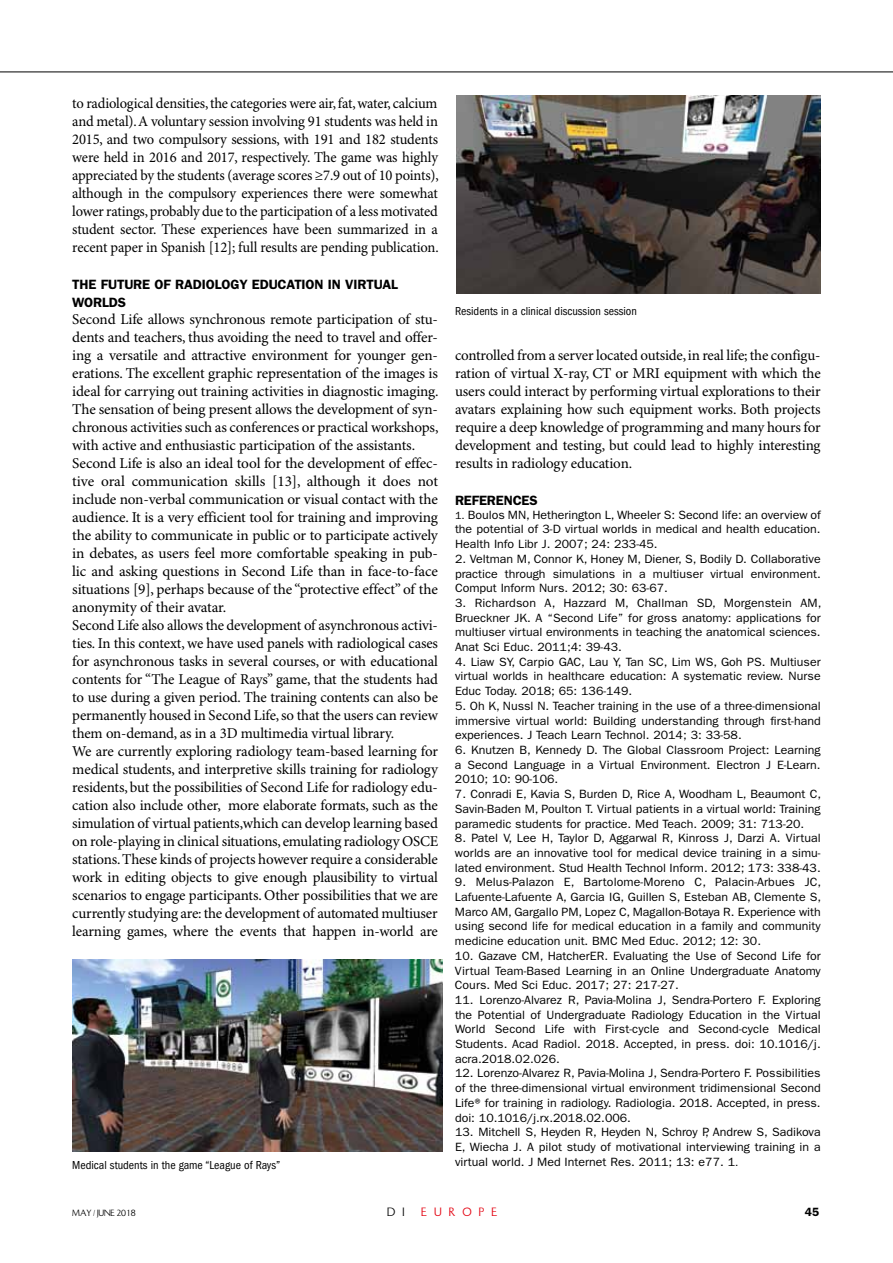
<style>
.page{position:relative;width:893px;height:1263px;background:#fff}
.page>*{position:absolute;margin:0;border:0;box-sizing:border-box;transform-origin:0 0}
.t1{font:15px/18px "Minion Pro";letter-spacing:-.01em;color:#000;text-align:justify}
.t2{font:600 13.5px/18px "ITC Franklin Gothic Std";letter-spacing:-.01em;color:#000}
.t3{font:12px/14.7px "ITC Franklin Gothic Std";color:#000;text-align:justify}
.t4{font:condensed 12px "ITC Franklin Gothic Std";color:#000}
.t5{font:12px "OPTI Susan";letter-spacing:.6em;color:#e3000f}
.t6{font:12px "OPTI Susan";color:#000}
.t7{font:600 12px "ITC Franklin Gothic Std";color:#000}
.t8{font:9px "OPTI Susan";color:#000}
.s1{font-size:10.5px}
</style>
<div class="page">
<hr style="left:0;top:72px;width:893px;height:1px;background:#000">
<img style="left:456px;top:96px;width:365px;height:198px">
<img style="left:72px;top:959px;width:370px;height:192px">
<p class="t1" style="left:72px;top:95px;width:368px">to radiological densities, the categories were air, fat, water, calcium and metal). A voluntary session involving 91 students was held in 2015, and two compulsory sessions, with 191 and 182 students were held in 2016 and 2017, respectively. The game was highly appreciated by the students (average scores ≥7.9 out of 10 points), although in the compulsory experiences there were somewhat lower ratings, probably due to the participation of a less motivated student sector. These experiences have been summarized in a recent paper in Spanish [12]; full results are pending publication.</p>
<p class="t2" style="left:72px;top:275px;width:320px">THE FUTURE OF RADIOLOGY EDUCATION IN VIRTUAL<br>WORLDS</p>
<p class="t1" style="left:72px;top:311px;width:368px;text-align:left">Second Life allows synchronous remote participation of stu&shy;dents and teachers, thus avoiding the need to travel and offer&shy;ing a versatile and attractive environment for younger gen&shy;erations. The excellent graphic representation of the images is ideal for carrying out training activities in diagnostic imaging.<br>The sensation of being present allows the development of syn&shy;chronous activities such as conferences or practical workshops, with active and enthusiastic participation of the assistants.<br>Second Life is also an ideal tool for the development of effec&shy;tive oral communication skills [13], although it does not include non-verbal communication or visual contact with the audience. It is a very efficient tool for training and improving the ability to communicate in public or to participate actively in debates, as users feel more comfortable speaking in pub&shy;lic and asking questions in Second Life than in face-to-face situations [9], perhaps because of the “protective effect” of the anonymity of their avatar.<br>Second Life also allows the development of asynchronous activi&shy;ties. In this context, we have used panels with radiological cases for asynchronous tasks in several courses, or with educational contents for “The League of Rays” game, that the students had to use during a given period. The training contents can also be permanently housed in Second Life, so that the users can review them on-demand, as in a 3D multimedia virtual library.<br>We are currently exploring radiology team-based learning for medical students, and interpretive skills training for radiology residents, but the possibilities of Second Life for radiology edu&shy;cation also include other, more elaborate formats, such as the simulation of virtual patients,which can develop learning based on role-playing in clinical situations, emulating radiology OSCE stations. These kinds of projects however require a considerable work in editing objects to give enough plausibility to virtual scenarios to engage participants. Other possibilities that we are currently studying are: the development of automated multiuser learning games, where the events that happen in-world are</p>
<p class="t4" style="left:455px;top:304px;width:183px">Residents in a clinical discussion session</p>
<p class="t1" style="left:455px;top:347px;width:367px">controlled from a server located outside, in real life; the configu&shy;ration of virtual X-ray, CT or MRI equipment with which the users could interact by performing virtual explorations to their avatars explaining how such equipment works. Both projects require a deep knowledge of programming and many hours for development and testing, but could lead to highly interesting results in radiology education.</p>
<p class="t2" style="left:455px;top:491px;width:83px">REFERENCES</p>
<p class="t3" style="left:455px;top:507px;width:367px"><span class="s1">1.</span> Boulos MN, Hetherington L, Wheeler S: Second life: an overview of the potential of 3-D virtual worlds in medical and health education.<br>Health Info Libr J. 2007; 24: 233-45.</p>
<p class="t3" style="left:455px;top:551px;width:367px">2. Veltman M, Connor K, Honey M, Diener, S, Bodily D. Collaborative practice through simulations in a multiuser virtual environment.<br>Comput Inform N urs. 2012; 30: 63-67.</p>
<p class="t3" style="left:455px;top:596px;width:368px">3. Richardson A, Hazzard M, Challman SD, Morgenstein AM, Brueckner JK. A “Second Life” for gross anatomy: applications for multiuser virtual environments in teaching the anatomical sciences.<br>Anat Sci Educ. 2011;4: 39-43.</p>
<p class="t3" style="left:455px;top:654px;width:367px">4. Liaw SY, Carpio GAC, Lau Y, Tan SC, Lim WS, Goh PS. Multiuser virtual worlds in healthcare education: A systematic review. N urse Educ Today. 2018; 65: 136-149.</p>
<p class="t3" style="left:455px;top:698px;width:367px">5. Oh K, Nussl N. Teacher training in the use of a three-dimensional immersive virtual world: Building understanding through first-hand experiences. J Teach Learn Technol. 2014; 3: 33-58.</p>
<p class="t3" style="left:455px;top:743px;width:367px">6. Knutzen B, Kennedy D. The Global Classroom Project: Learning a Second Language in a Virtual Environment. Electron J E-Learn.<br>2010; 10: 90-106.</p>
<p class="t3" style="left:455px;top:787px;width:368px">7. Conradi E, Kavia S, Burden D, Rice A, Woodham L, Beaumont C, Savin-Baden M, Poulton T. Virtual patients in a virtual world: Training paramedic students for practice. Med Teach. 2009; 31: 713-20.</p>
<p class="t3" style="left:455px;top:831px;width:367px">8. Patel V, Lee H, Taylor D, Aggarwal R, Kinross J, Darzi A. Virtual worlds are an innovative tool for medical device training in a simu&shy;lated environment. Stud Health Technol Inform. 2012; 173: 338-43.</p>
<p class="t3" style="left:455px;top:875px;width:368px">9. Melus-Palazon E, Bartolome-Moreno C, Palacin-Arbues JC, Lafuente-Lafuente A, Garcia IG, Guillen S, Esteban AB, Clemente S, Marco AM, Gargallo PM, Lopez C, Magallon-Botaya R. Experience with using second life for medical education in a family and community medicine education unit. BMC Med Educ. 2012; 12: 30.</p>
<p class="t3" style="left:455px;top:948px;width:367px">10. Gazave CM, HatcherER. Evaluating the Use of Second Life for Virtual Team-Based Learning in an Online Undergraduate Anatomy Cours. Med Sci Educ. 2017; 27: 217-27.</p>
<p class="t3" style="left:455px;top:992px;width:367px">11. Lorenzo-Alvarez R, Pavia-Molina J, Sendra-Portero F. Exploring the Potential of Undergraduate Radiology Education in the Virtual World Second Life with First-cycle and Second-cycle Medical Students. Acad Radiol. 2018. Accepted, in press. doi: 10.1016/j. acra.2018.02.026.</p>
<p class="t3" style="left:455px;top:1066px;width:367px">12. Lorenzo-Alvarez R, Pavia-Molina J, Sendra-Portero F. Possibilities of the three-dimensional virtual environment tridimensional Second Life® for training in radiology. Radiologia. 2018. Accepted, in press. doi: 10.1016/j.rx.2018.02.006.</p>
<p class="t3" style="left:455px;top:1125px;width:367px">13. Mitchell S, Heyden R, Heyden N, Schroy P, Andrew S, Sadikova<br>E, Wiecha J. A pilot study of motivational interviewing training in a</p>
<p class="t4" style="left:72px;top:1158px;width:209px">Medical students in the game “League of Rays”</p>
<p class="t3" style="left:455px;top:1154px;width:285px">virtual world. J Med Internet Res. 2011; 13: e77. 1<span class="s1">.</span></p>
<p class="t8" style="left:72px;top:1208px;width:65px">MAY / JUNE 2018</p>
<p class="t6" style="left:387px;top:1205px;width:19px">D I</p>
<p class="t5" style="left:421px;top:1205px;width:77px">EUROPE</p>
<p class="t7" style="left:805px;top:1205px;width:16px">45</p>
</div>
